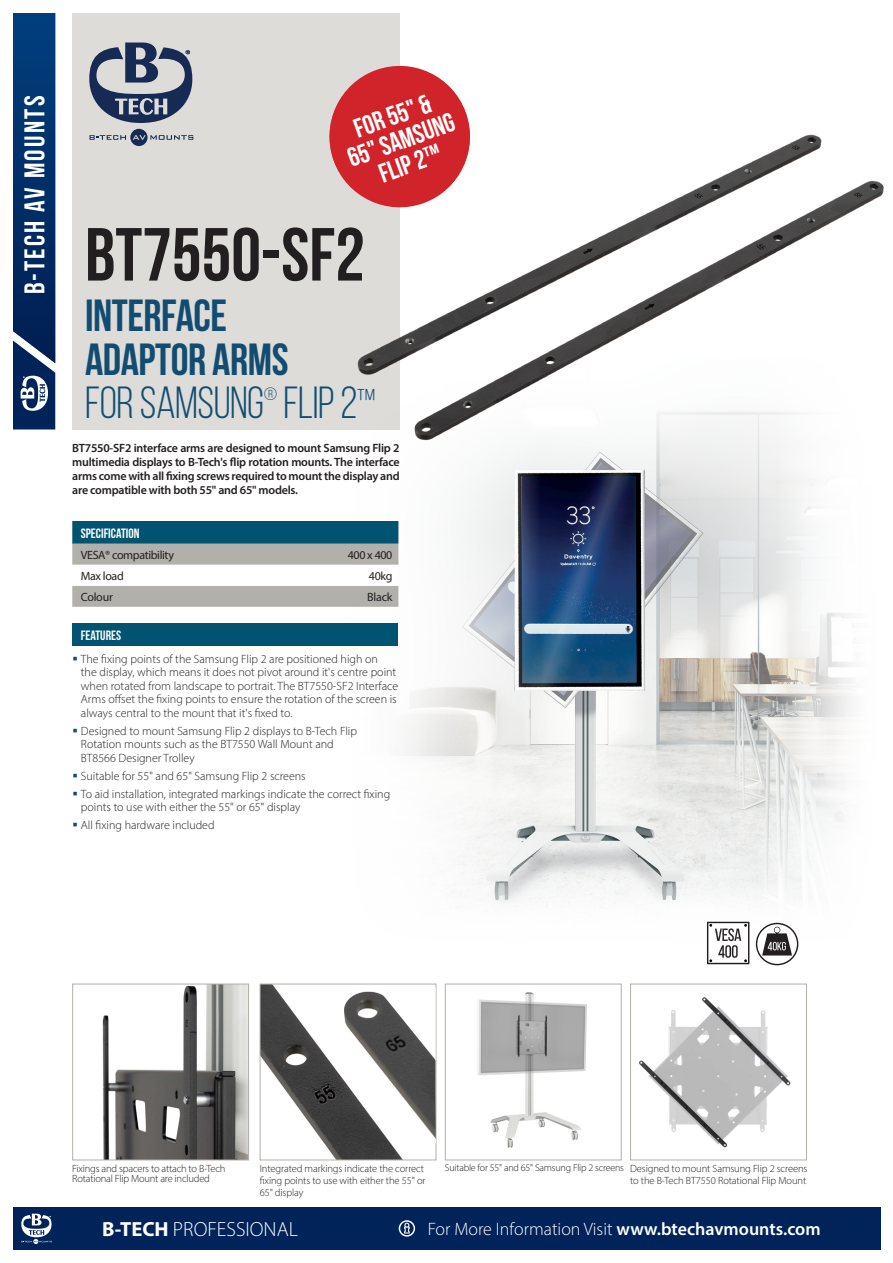
<style>
.page{position:relative;width:893px;height:1263px;background:#fff}
.page>*{position:absolute;margin:0;border:0;box-sizing:border-box;transform-origin:0 0}
.t1{font:700 75px "Bebas Neue";color:#231f20}
.t2{font:700 45px/43.5px "Bebas Neue";letter-spacing:-.01em;color:#124d71}
.t3{font:700 28.5px "Bebas Neue";letter-spacing:.08em;color:#fff}
.t4{font:26.85px/25.2px "Bebas Neue";color:#fff;text-align:center}
.t5{font:300 20.55px "Myriad Pro";color:#fff}
.t6{font:300 18px "Myriad Pro";color:#fff}
.t7{font:18px "Bebas Neue";color:#124d71}
.t8{font:13.5px "Bebas Neue";color:#fff}
.t9{font:300 12px/13.5px "Myriad Pro";color:#231f20}
.t10{font:600 12px/14px "Myriad Pro";letter-spacing:-.02em;color:#231f20;text-align:justify}
.t11{font:12px "Myriad Pro";letter-spacing:-.03em;color:#231f20}
.t12{font:300 10.5px/12px "Myriad Pro";letter-spacing:-.01em;color:#231f20}
.t13{font:300 10.05px "Myriad Pro";letter-spacing:-.02em;color:#231f20}
.s1{font-weight:400}
.s2{font-weight:700}
.s3{font-weight:600}
</style>
<div class="page">
<div style="left:72px;top:6px;width:328px;height:423px;background:#dddcd9"></div>
<svg style="left:13px;top:13px;width:42px;height:416px;background:#0c376d"></svg>
<div style="left:0;top:0;width:893px;height:13px;background:#fff"></div>
<div style="left:13px;top:1208px;width:867px;height:42px;background:#002359"></div>
<svg style="left:21px;top:1214px;width:31px;height:30px"></svg>
<svg style="left:399px;top:1220px;width:16px;height:16px"></svg>
<svg style="left:90px;top:129px;width:103px;height:17px"></svg>
<svg style="left:89px;top:43px;width:103px;height:80px"></svg>
<img style="left:310px;top:429px;width:541px;height:608px">
<svg style="left:329px;top:65px;width:137px;height:104px"></svg>
<svg style="left:72px;top:521px;width:326px;height:86px"></svg>
<div style="left:72px;top:623px;width:326px;height:23px;background:#005371"></div>
<div style="left:631px;top:984px;width:175px;height:176px;background:#fff"></div>
<img style="left:639px;top:997px;width:152px;height:151px">
<div style="left:630px;top:984px;width:177px;height:176px;border:1px solid #b1b0aa"></div>
<img style="left:102px;top:986px;width:145px;height:172px">
<div style="left:72px;top:984px;width:177px;height:176px;border:1px solid #b1b0aa"></div>
<img style="left:447px;top:986px;width:173px;height:162px">
<div style="left:445px;top:984px;width:177px;height:176px;border:1px solid #b1b0aa"></div>
<img style="left:262px;top:986px;width:172px;height:172px">
<div style="left:260px;top:984px;width:176px;height:176px;border:1px solid #b1b0aa"></div>
<svg style="left:756px;top:923px;width:42px;height:42px"></svg>
<img style="left:337px;top:113px;width:547px;height:345px">
<svg style="left:707px;top:922px;width:42px;height:42px"></svg>
<img style="left:337px;top:987px;width:99px;height:157px">
<h3 class="t3" style="left:19px;top:294px;width:200px;rotate:-90deg">B-TECH AV MOUNTS</h3>
<p class="t4" style="left:351px;top:117px;width:81px;rotate:-20deg">FOR 55" &amp;</p>
<p class="t4" style="left:344px;top:147px;width:113px;rotate:-20deg">65" SAMSUNG<br>FLIP 2™</p>
<p class="t1" style="left:85px;top:213px;width:281px">BT7550-SF2</p>
<p class="t2" style="left:85px;top:293px;width:292px">INTERFACE<br>ADAPTOR ARMS<br><span class="s1">FOR SAMSUNG FLIP 2</span><sup>™</sup></p>
<p class="t7" style="left:264px;top:384px;width:15px">®</p>
<p class="t10" style="left:72px;top:441px;width:329px">BT7550-SF2 interface arms are designed to mount Samsung Flip 2 multimedia displays to B-Tech's flip rotation mounts. The interface arms come with all fixing screws required to mount the display and are compatible with both 55" and 65" models.</p>
<p class="t8" style="left:81px;top:526px;width:60px">SPECIFICATION</p>
<p class="t11" style="left:81px;top:547px;width:95px">VESA® compatibility</p>
<p class="t11" style="left:348px;top:547px;width:46px">400 x 400</p>
<p class="t11" style="left:81px;top:568px;width:45px">Max load</p>
<p class="t11" style="left:369px;top:568px;width:25px">40kg</p>
<p class="t11" style="left:81px;top:589px;width:34px">Colour</p>
<p class="t11" style="left:367px;top:589px;width:27px">Black</p>
<p class="t8" style="left:81px;top:627px;width:42px">FEATURES</p>
<p class="t9" style="left:81px;top:652px;width:319px">The fixing points of the Samsung Flip 2 are positioned high on<br>the display, which means it does not pivot around it's centre point when rotated from landscape to portrait. The BT7550-SF2 Interface Arms offset the fixing points to ensure the rotation of the screen is always central to the mount that it's fixed to.</p>
<p class="t9" style="left:81px;top:724px;width:278px">Designed to mount Samsung Flip 2 displays to B-Tech Flip<br>Rotation mounts such as the BT7550 Wall Mount and<br>BT8566 Designer Trolley</p>
<p class="t9" style="left:81px;top:769px;width:226px">Suitable for 55" and 65" Samsung Flip 2 screens</p>
<p class="t9" style="left:81px;top:787px;width:311px">To aid installation, integrated markings indicate the correct fixing points to use with either the 55" or 65" display</p>
<p class="t9" style="left:81px;top:818px;width:135px">All fixing hardware included</p>
<p class="t12" style="left:72px;top:1163px;width:155px;line-height:10.5px">Fixings and spacers to attach to B-Tech<br>Rotational Flip Mount are included</p>
<p class="t12" style="left:260px;top:1162px;width:166px">Integrated markings indicate the correct</p>
<p class="t13" style="left:445px;top:1162px;width:181px">Suitable for 55" and 65" Samsung Flip 2 screens</p>
<p class="t12" style="left:260px;top:1174px;width:167px">fixing points to use with either the 55" or<br>65" display</p>
<p class="t12" style="left:630px;top:1162px;width:179px">Designed to mount Samsung Flip 2 screens to the B-Tech BT7550 Rotational Flip Mount</p>
<h3 class="t5" style="left:102px;top:1217px;width:197px"><span class="s2">B-TECH</span> PROFESSIONAL</h3>
<h3 class="t6" style="left:428px;top:1218px;width:394px">For More Information Visit <span class="s3">www.btechavmounts.com</span></h3>
</div>
